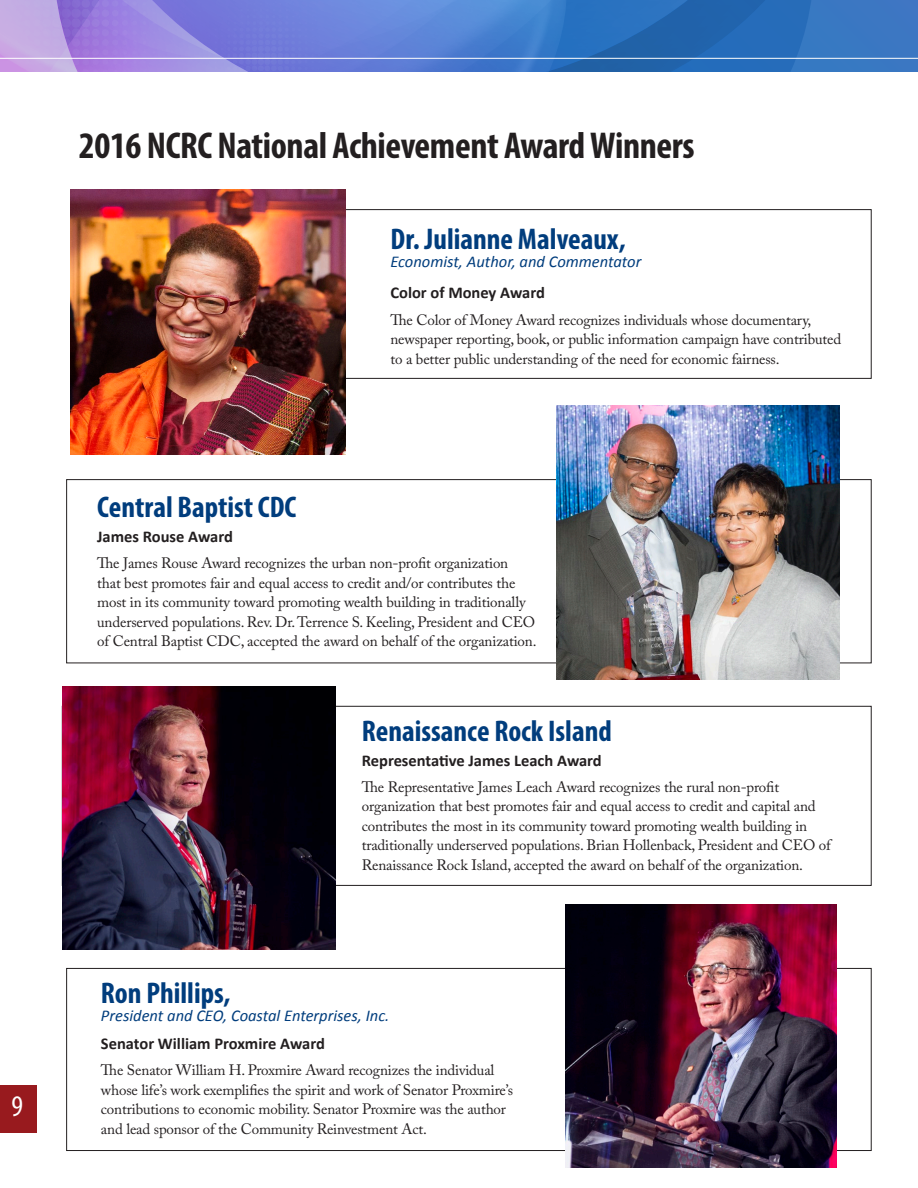
<style>
.page{position:relative;width:918px;height:1188px;background:#fff}
.page>*{position:absolute;margin:0;border:0;box-sizing:border-box;transform-origin:0 0}
.Headline_02{font:700 condensed 37.5px "Myriad Pro";letter-spacing:-.01em;color:#231f20}
.Headline_02-2{font:700 condensed 30px "Myriad Pro";color:#013d7d}
.t1{font:condensed 30px "Myriad Pro";color:#fff}
.Headline_02-3{font:italic 16.5px/31.7px "Calibri";color:#013d7d}
.Headline_02-4{font:700 16.5px "Calibri";color:#231f20}
.Headline_02-5{font:15px/19.5px "Adobe Caslon Pro";letter-spacing:-.01em;color:#231f20}
.s1{font-weight:700;font-style:normal;color:#231f20}
</style>
<div class="page">
<div style="left:0;top:1085px;width:37px;height:48px;background:#981a1e"></div>
<svg style="left:0;top:0;width:917px;height:72px;background:#5b7ccd"></svg>
<div style="left:331px;top:209px;width:540px;height:170px;border:1px solid #231f20"></div>
<img style="left:70px;top:190px;width:275px;height:264px">
<img style="left:556px;top:406px;width:283px;height:273px">
<img style="left:63px;top:686px;width:272px;height:264px">
<img style="left:565px;top:904px;width:272px;height:263px">
<hr style="left:0;top:58px;width:918px;height:1px;background:#fff">
<h2 class="t1" style="left:11px;top:1088px;width:13px">9</h2>
<p class="Headline_02" style="left:79px;top:122px;width:617px">2016 NCRC National Achievement Award Winners</p>
<p class="Headline_02-2" style="left:390px;top:220px;width:237px">Dr. Julianne Malveaux,</p>
<p class="Headline_02-3" style="left:390px;top:245px;width:252px">Economist, Author, and Commentator<br><span class="s1">Color of Money Award</span></p>
<p class="Headline_02-5" style="left:390px;top:310px;width:452px">The Color of Money Award recognizes individuals whose documentary, newspaper reporting, book, or public information campaign have contributed to a better public understanding of the need for economic fairness.</p>
<p class="Headline_02-2" style="left:97px;top:488px;width:201px">Central Baptist CDC</p>
<p class="Headline_02-4" style="left:97px;top:526px;width:137px">James Rouse Award</p>
<p class="Headline_02-5" style="left:97px;top:553px;width:441px">The James Rouse Award recognizes the urban non-profit organization<br>that best promotes fair and equal access to credit and/or contributes the most in its community toward promoting wealth building in traditionally underserved populations. Rev. Dr. Terrence S. Keeling, President and CEO of Central Baptist CDC, accepted the award on behalf of the organization.</p>
<p class="Headline_02-2" style="left:362px;top:712px;width:252px">Renaissance Rock Island</p>
<p class="Headline_02-4" style="left:362px;top:750px;width:242px">Representative James Leach Award</p>
<p class="Headline_02-5" style="left:362px;top:777px;width:471px">The Representative James Leach Award recognizes the rural non-profit organization that best promotes fair and equal access to credit and capital and contributes the most in its community toward promoting wealth building in traditionally underserved populations. Brian Hollenback, President and CEO of Renaissance Rock Island, accepted the award on behalf of the organization.</p>
<p class="Headline_02-2" style="left:101px;top:974px;width:131px">Ron Phillips,</p>
<p class="Headline_02-3" style="left:101px;top:1001px;width:290px;line-height:27.8px">President and CEO, Coastal Enterprises, Inc.<br><span class="s1">Senator William Proxmire Award</span></p>
<p class="Headline_02-5" style="left:101px;top:1060px;width:414px">The Senator William H. Proxmire Award recognizes the individual whose life’s work exemplifies the spirit and work of Senator Proxmire’s contributions to economic mobility. Senator Proxmire was the author and lead sponsor of the Community Reinvestment Act.</p>
</div>
